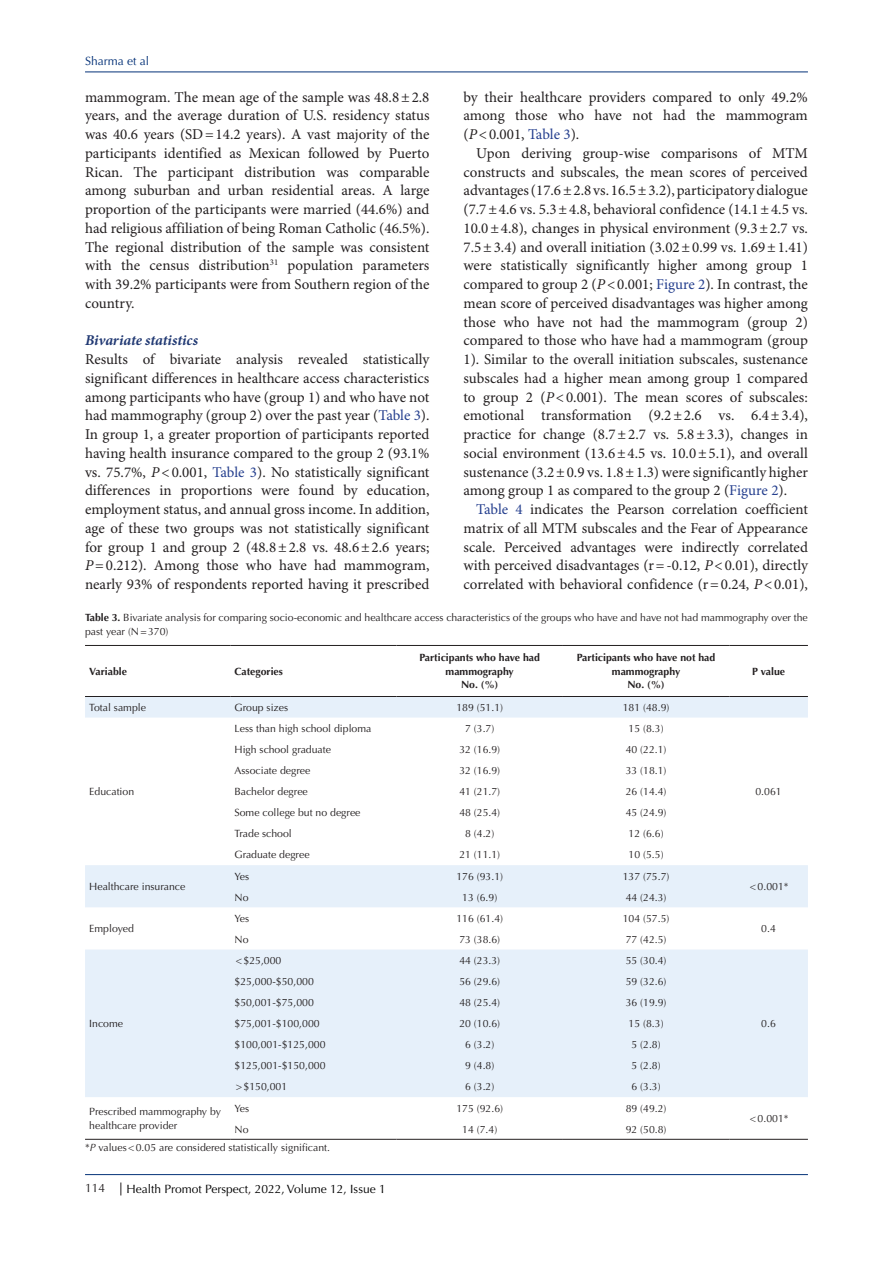
<style>
.page{position:relative;width:893px;height:1263px;background:#fff}
.page>*{position:absolute;margin:0;border:0;box-sizing:border-box;transform-origin:0 0}
.t1{font:15px/18.8px "Minion Pro";color:#231f20;text-align:justify}
.t2{font:italic 700 15px "Minion Pro";letter-spacing:-.005em;color:#213973}
.t3{font:12px "Optima LT Std";color:#000}
.t4{font:12px "Optima LT Std";color:#053278}
.t5{font:12px "Optima LT Std";color:#231f20}
.t6{font:10.5px/13.5px "Optima LT Std";color:#231f20}
.t7{font:700 10.5px/13.5px "Optima LT Std";color:#231f20;text-align:center}
.s1{color:#253f8e}
.s2{font-style:italic}
.s3{font-weight:700}
.s4{color:#150000}
</style>
<div class="page">
<hr style="left:85px;top:72px;width:723px;height:1px;background:#053278">
<hr style="left:85px;top:1174px;width:723px;height:1px;background:#053278">
<svg style="left:120px;top:1182px;width:1px;height:13px"></svg>
<svg style="left:85px;top:697px;width:723px;height:400px;fill:#e6f0fa"></svg>
<hr style="left:85px;top:645px;width:145px;height:1px;background:#231f20">
<hr style="left:230px;top:645px;width:167px;height:1px;background:#231f20">
<hr style="left:397px;top:645px;width:166px;height:1px;background:#231f20">
<hr style="left:563px;top:645px;width:166px;height:1px;background:#231f20">
<hr style="left:729px;top:645px;width:79px;height:1px;background:#231f20">
<hr style="left:85px;top:696px;width:145px;height:1px;background:#231f20">
<hr style="left:230px;top:696px;width:167px;height:1px;background:#231f20">
<hr style="left:397px;top:696px;width:166px;height:1px;background:#231f20">
<hr style="left:563px;top:696px;width:166px;height:1px;background:#231f20">
<hr style="left:729px;top:696px;width:79px;height:1px;background:#231f20">
<hr style="left:85px;top:1139px;width:145px;height:1px;background:#231f20">
<hr style="left:230px;top:1139px;width:167px;height:1px;background:#231f20">
<hr style="left:397px;top:1139px;width:166px;height:1px;background:#231f20">
<hr style="left:563px;top:1139px;width:166px;height:1px;background:#231f20">
<hr style="left:729px;top:1139px;width:79px;height:1px;background:#231f20">
<p class="t4" style="left:85px;top:54px;width:66px">Sharma et al</p>
<p class="t1" style="left:85px;top:88px;width:346px">mammogram. The mean age of the sample was 48.8±2.8 years, and the average duration of U.S. residency status was 40.6 years (SD=14.2 years). A vast majority of the participants identified as Mexican followed by Puerto Rican. The participant distribution was comparable among suburban and urban residential areas. A large proportion of the participants were married (44.6%) and had religious affiliation of being Roman Catholic (46.5%).<br>The regional distribution of the sample was consistent with the census distribution<sup>31</sup> population parameters with 39.2% participants were from Southern region of the country.</p>
<p class="t2" style="left:85px;top:330px;width:114px">Bivariate statistics</p>
<p class="t1" style="left:85px;top:351px;width:346px">Results of bivariate analysis revealed statistically significant differences in healthcare access characteristics among participants who have (group 1) and who have not had mammography (group 2) over the past year (<span class="s1">Table 3</span>).<br>In group 1, a greater proportion of participants reported having health insurance compared to the group 2 (93.1% vs. 75.7%, <span class="s2">P</span>&lt;0.001, <span class="s1">Table 3</span>). No statistically significant differences in proportions were found by education, employment status, and annual gross income. In addition, age of these two groups was not statistically significant for group 1 and group 2 (48.8±2.8 vs. 48.6±2.6 years; <span class="s2">P</span>=0.212). Among those who have had mammogram, nearly 93% of respondents reported having it prescribed</p>
<p class="t1" style="left:463px;top:88px;width:346px">by their healthcare providers compared to only 49.2% among those who have not had the mammogram (<span class="s2">P</span>&lt;0.001, <span class="s1">Table 3</span>).</p>
<p class="t1" style="left:463px;top:144px;width:346px;text-indent:13px">Upon deriving group-wise comparisons of MTM constructs and subscales, the mean scores of perceived advantages (17.6±2.8 vs. 16.5±3.2), participatory dialogue (7.7±4.6 vs. 5.3±4.8, behavioral confidence (14.1±4.5 vs.<br>10.0±4.8), changes in physical environment (9.3±2.7 vs.<br>7.5±3.4) and overall initiation (3.02±0.99 vs. 1.69±1.41) were statistically significantly higher among group 1 compared to group 2 (<span class="s2">P</span>&lt;0.001; <span class="s1">Figure 2</span>). In contrast, the mean score of perceived disadvantages was higher among those who have not had the mammogram (group 2) compared to those who have had a mammogram (group 1). Similar to the overall initiation subscales, sustenance subscales had a higher mean among group 1 compared to group 2 (<span class="s2">P</span>&lt;0.001). The mean scores of subscales: emotional transformation (9.2±2.6 vs. 6.4±3.4), practice for change (8.7±2.7 vs. 5.8±3.3), changes in social environment (13.6±4.5 vs. 10.0±5.1), and overall sustenance (3.2±0.9 vs. 1.8±1.3) were significantly higher among group 1 as compared to the group 2 (<span class="s1">Figure 2</span>).</p>
<p class="t1" style="left:463px;top:501px;width:346px;text-indent:13px"><span class="s1">Table 4</span> indicates the Pearson correlation coefficient matrix of all MTM subscales and the Fear of Appearance scale. Perceived advantages were indirectly correlated with perceived disadvantages (r=-0.12, <span class="s2">P</span>&lt;0.01), directly correlated with behavioral confidence (r=0.24, <span class="s2">P</span>&lt;0.01),</p>
<p class="t6" style="left:85px;top:611px;width:724px"><span class="s3">Table 3.</span> Bivariate analysis for comparing socio-economic and healthcare access characteristics of the groups who have and have not had mammography over the past year (N=370)</p>
<p class="t7" style="left:89px;top:665px;width:39px">Variable</p>
<p class="t7" style="left:234px;top:665px;width:50px">Categories</p>
<p class="t7" style="left:420px;top:651px;width:122px">Participants who have had mammography</p>
<p class="t7" style="left:461px;top:678px;width:39px">No. (%)</p>
<p class="t7" style="left:577px;top:651px;width:140px">Participants who have not had mammography</p>
<p class="t7" style="left:627px;top:678px;width:39px">No. (%)</p>
<p class="t7" style="left:752px;top:665px;width:35px">P value</p>
<p class="t6" style="left:89px;top:701px;width:58px">Total sample</p>
<p class="t6" style="left:234px;top:701px;width:55px">Group sizes</p>
<p class="t6" style="left:456px;top:701px;width:48px">189 (51.1)</p>
<p class="t6" style="left:623px;top:701px;width:48px">181 (48.9)</p>
<p class="t6" style="left:89px;top:785px;width:46px">Education</p>
<p class="t6" style="left:89px;top:880px;width:98px">Healthcare insurance</p>
<p class="t6" style="left:89px;top:922px;width:46px">Employed</p>
<p class="t6" style="left:89px;top:1017px;width:35px">Income</p>
<p class="t6" style="left:234px;top:722px;width:138px">Less than high school diploma</p>
<p class="t6" style="left:465px;top:722px;width:31px">7 (3.7)</p>
<p class="t6" style="left:629px;top:722px;width:37px">15 (8.3)</p>
<p class="t6" style="left:234px;top:743px;width:98px">High school graduate</p>
<p class="t6" style="left:459px;top:743px;width:42px">32 (16.9)</p>
<p class="t6" style="left:626px;top:743px;width:42px">40 (22.1)</p>
<p class="t6" style="left:234px;top:764px;width:77px">Associate degree</p>
<p class="t6" style="left:459px;top:764px;width:42px">32 (16.9)</p>
<p class="t6" style="left:626px;top:764px;width:42px">33 (18.1)</p>
<p class="t6" style="left:234px;top:785px;width:75px">Bachelor degree</p>
<p class="t6" style="left:459px;top:785px;width:42px">41 (21.7)</p>
<p class="t6" style="left:626px;top:785px;width:42px">26 (14.4)</p>
<p class="t6" style="left:234px;top:806px;width:128px">Some college but no degree</p>
<p class="t6" style="left:459px;top:806px;width:42px">48 (25.4)</p>
<p class="t6" style="left:626px;top:806px;width:42px">45 (24.9)</p>
<p class="t6" style="left:234px;top:827px;width:59px">Trade school</p>
<p class="t6" style="left:465px;top:827px;width:31px">8 (4.2)</p>
<p class="t6" style="left:629px;top:827px;width:37px">12 (6.6)</p>
<p class="t6" style="left:234px;top:848px;width:77px">Graduate degree</p>
<p class="t6" style="left:459px;top:848px;width:42px">21 (11.1)</p>
<p class="t6" style="left:629px;top:848px;width:37px">10 (5.5)</p>
<p class="t6" style="left:234px;top:869px;width:16px">Yes</p>
<p class="t6" style="left:456px;top:869px;width:48px">176 (93.1)</p>
<p class="t6" style="left:623px;top:869px;width:48px">137 (75.7)</p>
<p class="t6" style="left:234px;top:890px;width:16px">No</p>
<p class="t6" style="left:462px;top:890px;width:37px">13 (6.9)</p>
<p class="t6" style="left:626px;top:890px;width:42px">44 (24.3)</p>
<p class="t6" style="left:234px;top:911px;width:16px">Yes</p>
<p class="t6" style="left:456px;top:911px;width:48px">116 (61.4)</p>
<p class="t6" style="left:623px;top:911px;width:48px">104 (57.5)</p>
<p class="t6" style="left:234px;top:933px;width:16px">No</p>
<p class="t6" style="left:459px;top:933px;width:42px">73 (38.6)</p>
<p class="t6" style="left:626px;top:933px;width:42px">77 (42.5)</p>
<p class="t6" style="left:236px;top:954px;width:47px">&lt;$25,000</p>
<p class="t6" style="left:459px;top:954px;width:42px">44 (23.3)</p>
<p class="t6" style="left:626px;top:954px;width:42px">55 (30.4)</p>
<p class="t6" style="left:234px;top:975px;width:81px">$25,000-$50,000</p>
<p class="t6" style="left:459px;top:975px;width:42px">56 (29.6)</p>
<p class="t6" style="left:626px;top:975px;width:42px">59 (32.6)</p>
<p class="t6" style="left:234px;top:996px;width:81px">$50,001-$75,000</p>
<p class="t6" style="left:459px;top:996px;width:42px">48 (25.4)</p>
<p class="t6" style="left:626px;top:996px;width:42px">36 (19.9)</p>
<p class="t6" style="left:234px;top:1017px;width:87px">$75,001-$100,000</p>
<p class="t6" style="left:459px;top:1017px;width:42px">20 (10.6)</p>
<p class="t6" style="left:629px;top:1017px;width:37px">15 (8.3)</p>
<p class="t6" style="left:234px;top:1038px;width:93px">$100,001-$125,000</p>
<p class="t6" style="left:465px;top:1038px;width:31px">6 (3.2)</p>
<p class="t6" style="left:631px;top:1038px;width:31px">5 (2.8)</p>
<p class="t6" style="left:234px;top:1059px;width:93px">$125,001-$150,000</p>
<p class="t6" style="left:465px;top:1059px;width:31px">9 (4.8)</p>
<p class="t6" style="left:631px;top:1059px;width:31px">5 (2.8)</p>
<p class="t6" style="left:236px;top:1080px;width:53px">&gt;$150,001</p>
<p class="t6" style="left:465px;top:1080px;width:31px">6 (3.2)</p>
<p class="t6" style="left:631px;top:1080px;width:31px">6 (3.3)</p>
<p class="t6" style="left:89px;top:1105px;width:133px">Prescribed mammography by healthcare provider</p>
<p class="t6" style="left:234px;top:1101px;width:16px">Yes</p>
<p class="t6" style="left:456px;top:1101px;width:48px">175 (92.6)</p>
<p class="t6" style="left:626px;top:1101px;width:42px">89 (49.2)</p>
<p class="t6" style="left:234px;top:1122px;width:16px">No</p>
<p class="t6" style="left:462px;top:1122px;width:37px">14 (7.4)</p>
<p class="t6" style="left:626px;top:1122px;width:42px">92 (50.8)</p>
<p class="t6" style="left:85px;top:1141px;width:247px">*<span class="s2">P</span> values&lt;0.05 are considered statistically significant.</p>
<p class="t5" style="left:85px;top:1180px;width:22px">114</p>
<p class="t3" style="left:126px;top:1182px;width:261px">Health Promot Perspect<span class="s4">,</span> 2022, Volume 12, Issue 1</p>
<p class="t6" style="left:755px;top:785px;width:28px">0.061</p>
<p class="t6" style="left:750px;top:880px;width:40px">&lt;0.001*</p>
<p class="t6" style="left:761px;top:922px;width:16px">0.4</p>
<p class="t6" style="left:761px;top:1017px;width:16px">0.6</p>
<p class="t6" style="left:750px;top:1112px;width:40px">&lt;0.001*</p>
</div>
